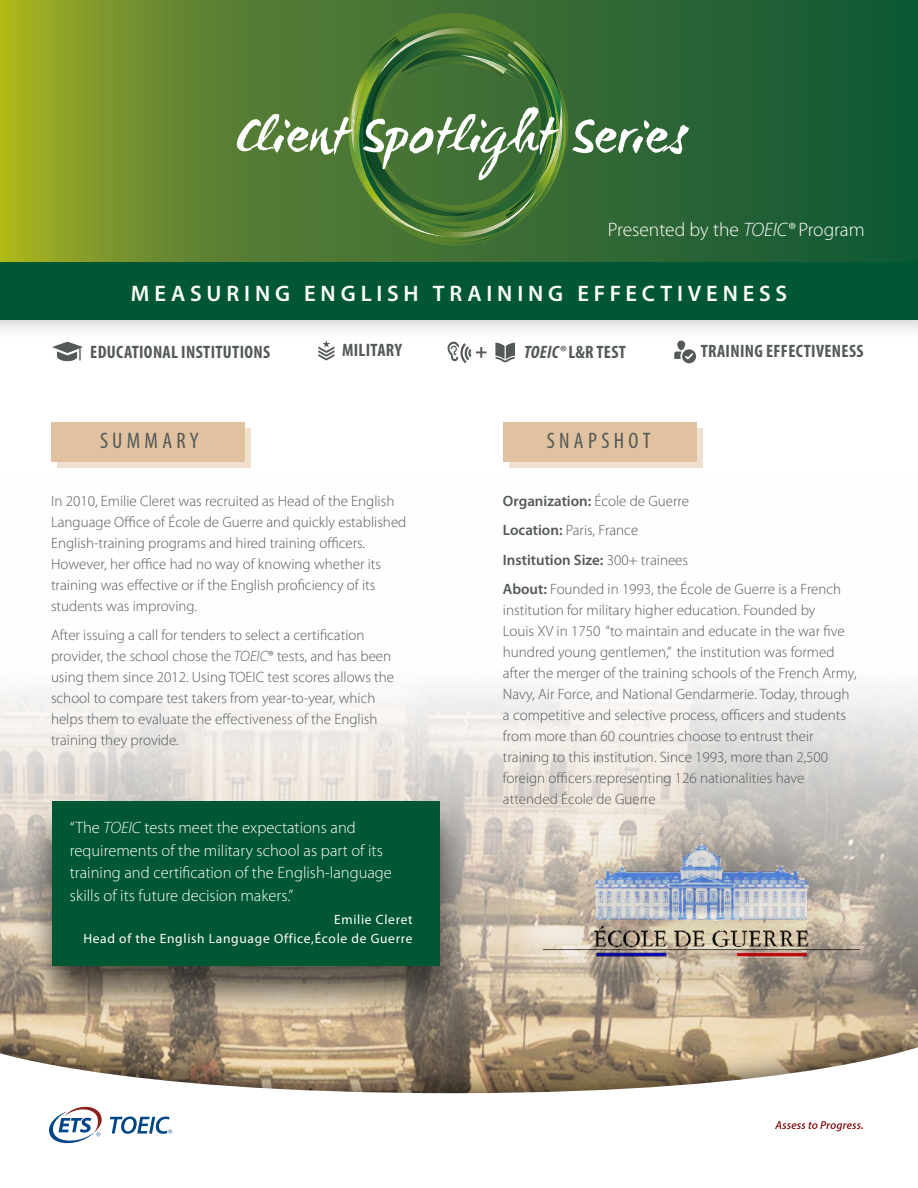
<style>
.page{position:relative;width:918px;height:1188px;background:#fff}
.page>*{position:absolute;margin:0;border:0;box-sizing:border-box;transform-origin:0 0}
.t1{font:53.4px "WC Mano Negra Bta";color:#fff}
.t2{font:600 22.5px "Myriad Pro";letter-spacing:.215em;color:#fff}
.t3{font:condensed 22.5px "Myriad Pro";letter-spacing:.19em;color:#545959}
.t4{font:300 19.5px "Myriad Pro";color:#fff}
.t5{font:700 condensed 18px "Myriad Pro";letter-spacing:.02em;color:#545959}
.t6{font:300 16.5px/22.5px "Myriad Pro";color:#fff}
.t7{font:300 15px/21px "Myriad Pro";color:#545959}
.t8{font:13.5px/19px "Myriad Pro";letter-spacing:.05em;color:#fff;text-align:right}
.s1{font-style:italic}
.s2{font-weight:600;font-style:italic}
.s3{font-weight:600}
</style>
<div class="page">
<div style="left:0;top:0;width:918px;height:341px;background:#000;opacity:.35"></div>
<svg style="left:0;top:0;width:918px;height:262px;background:#487731"></svg>
<svg style="left:347px;top:6px;width:222px;height:256px;background:#437134"></svg>
<img style="left:564px;top:76px;width:4px;height:88px">
<img style="left:348px;top:240px;width:160px;height:5px">
<img style="left:403px;top:26px;width:140px;height:2px">
<img style="left:564px;top:152px;width:1px;height:12px">
<img style="left:564px;top:100px;width:3px;height:52px">
<svg style="left:348px;top:28px;width:216px;height:212px;background:#457435"></svg>
<img style="left:0;top:688px;width:918px;height:331px">
<div style="left:0;top:262px;width:918px;height:57px;background:#005734"></div>
<div style="left:51px;top:422px;width:193px;height:40px;background:#e0c2a0"></div>
<svg style="left:58px;top:429px;width:193px;height:39px"></svg>
<div style="left:503px;top:422px;width:193px;height:40px;background:#e0c2a0"></div>
<svg style="left:510px;top:429px;width:193px;height:39px"></svg>
<div style="left:0;top:1019px;width:918px;height:169px;background:#000;opacity:.65"></div>
<svg style="left:0;top:1044px;width:918px;height:144px"></svg>
<svg style="left:775px;top:1121px;width:88px;height:10px"></svg>
<svg style="left:48px;top:1106px;width:55px;height:38px"></svg>
<svg style="left:110px;top:1117px;width:62px;height:17px"></svg>
<div style="left:24px;top:798px;width:445px;height:221px;background:#000;opacity:.6"></div>
<div style="left:52px;top:801px;width:388px;height:164px;background:#005734"></div>
<svg style="left:318px;top:340px;width:16px;height:21px"></svg>
<svg style="left:674px;top:341px;width:22px;height:22px"></svg>
<svg style="left:447px;top:342px;width:40px;height:21px"></svg>
<svg style="left:495px;top:343px;width:20px;height:19px"></svg>
<div style="left:502px;top:779px;width:398px;height:249px;background:#000;opacity:.44"></div>
<svg style="left:518px;top:805px;width:373px;height:169px;background:#bdb7b0"></svg>
<svg style="left:52px;top:341px;width:31px;height:21px"></svg>
<h1 class="t1" style="left:236px;top:99px;width:452px">Client Spotlight Series</h1>
<h3 class="t4" style="left:608px;top:217px;width:258px">Presented by the <span class="s1">TOEIC®</span> Program</h3>
<h2 class="t2" style="left:131px;top:279px;width:658px">MEASURING ENGLISH TRAINING EFFECTIVENESS</h2>
<p class="t5" style="left:90px;top:341px;width:182px">EDUCATIONAL INSTITUTIONS</p>
<p class="t5" style="left:342px;top:339px;width:61px">MILITARY</p>
<p class="t5" style="left:524px;top:341px;width:103px"><span class="s1">TOEIC</span><span class="s2">®</span>L&amp;R TEST</p>
<p class="t5" style="left:701px;top:339px;width:164px">TRAINING EFFECTIVENESS</p>
<h2 class="t3" style="left:100px;top:427px;width:100px">SUMMARY</h2>
<h2 class="t3" style="left:547px;top:427px;width:105px">SNAPSHOT</h2>
<p class="t7" style="left:51px;top:490px;width:357px">In 2010, Emilie Cleret was recruited as Head of the English Language Office of École de Guerre and quickly established English-training programs and hired training officers.<br>However, her office had no way of knowing whether its training was effective or if the English proficiency of its students was improving.</p>
<p class="t7" style="left:51px;top:624px;width:345px">After issuing a call for tenders to select a certification provider, the school chose the <span class="s1">TOEIC</span>® tests, and has been using them since 2012. Using TOEIC test scores allows the school to compare test takers from year-to-year, which helps them to evaluate the effectiveness of the English training they provide.</p>
<p class="t6" style="left:70px;top:816px;width:324px">“The <span class="s1">TOEIC</span> tests meet the expectations and requirements of the military school as part of its training and certification of the English-language skills of its future decision makers.”</p>
<p class="t8" style="left:83px;top:910px;width:331px">Emilie Cleret<br>Head of the English Language Office,École de Guerre</p>
<p class="t7" style="left:503px;top:486px;width:340px;line-height:29.5px"><span class="s3">Organization:</span> École de Guerre<br><span class="s3">Location:</span> Paris, France<br><span class="s3">Institution Size:</span> 300+ trainees<br><span class="s3">About:</span> Founded in 1993, the École de Guerre is a French</p>
<p class="t7" style="left:503px;top:600px;width:355px">institution for military higher education. Founded by<br>Louis XV in 1750 “to maintain and educate in the war five hundred young gentlemen,” the institution was formed after the merger of the training schools of the French Army, Navy, Air Force, and National Gendarmerie. Today, through a competitive and selective process, officers and students from more than 60 countries choose to entrust their training to this institution. Since 1993, more than 2,500 foreign officers representing 126 nationalities have attended École de Guerre</p>
</div>
